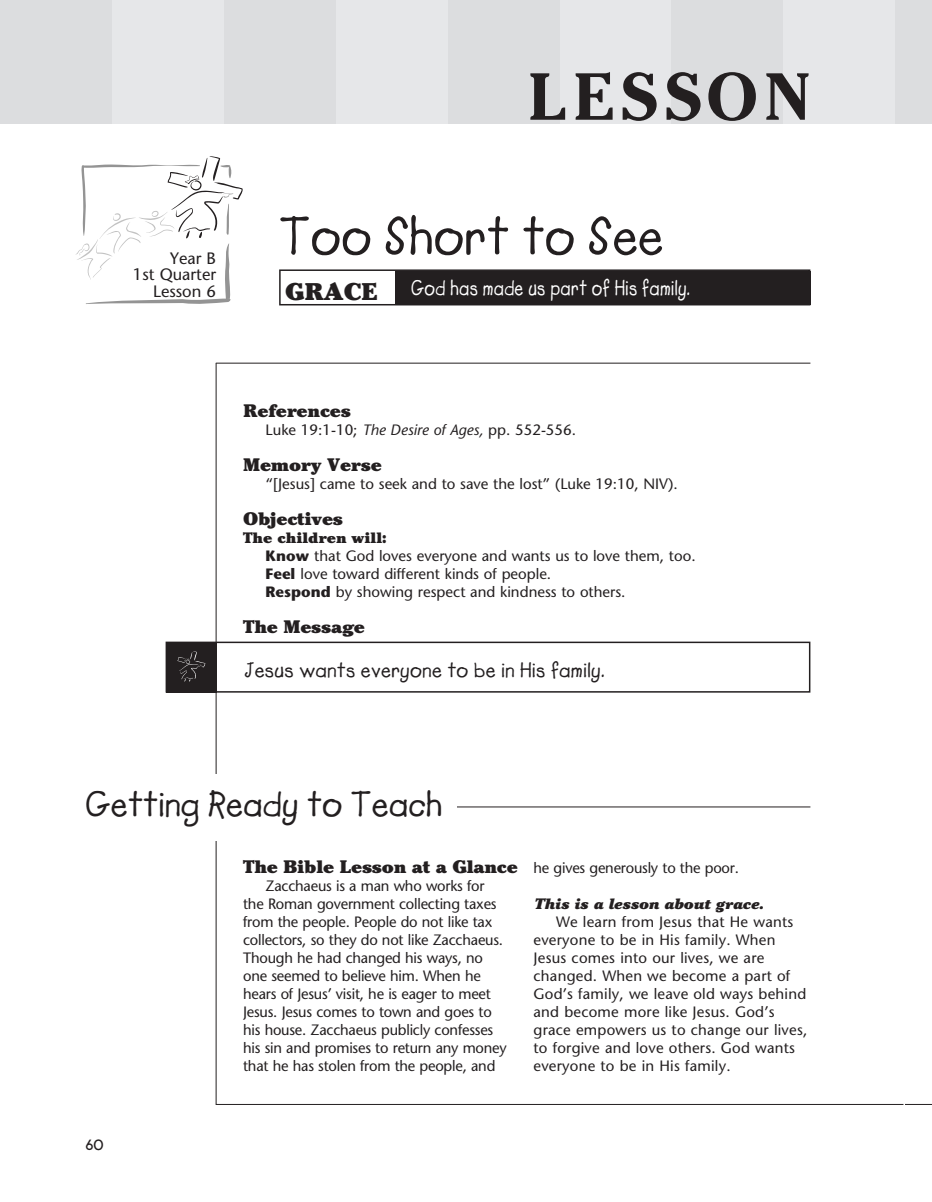
<style>
.page{position:relative;width:932px;height:1202px;background:#fff}
.page>*{position:absolute;margin:0;border:0;box-sizing:border-box;transform-origin:0 0}
.t1{font:700 66px "Cheltenham";letter-spacing:.125em;color:#231f20}
.t2{font:54px "Lemonade ICG Bold";color:#231f20}
.t3{font:36px "Lemonade ICG Bold";color:#231f20}
.t4{font:900 24px "Cheltenham";color:#231f20}
.t5{font:21.6px "Lemonade ICG Bold";letter-spacing:.015em;color:#fff;scale:.87 1}
.t6{font:21px "Lemonade ICG Bold";letter-spacing:.015em;color:#231f20}
.Activities_Subhead{font:900 18px "Cheltenham";letter-spacing:-.01em;color:#231f20}
.t7{font:16.5px "Stone Sans";color:#231f20}
.t8{font:15px/18px "Stone Sans";color:#231f20}
.Breaker{font:italic 900 15px "Cheltenham";color:#231f20}
.P_P_Breaker{font:900 15px "Cheltenham";color:#231f20}
.t9{font:700 15px "New Garden";color:#231f20}
.s1{font-style:italic}
.s2{font-weight:700}
</style>
<div class="page">
<svg style="left:905px;top:1104px;width:27px;height:1px"></svg>
<div style="left:0;top:0;width:112px;height:123px;background:#dcdddf"></div>
<div style="left:112px;top:0;width:112px;height:123px;background:#e6e7e9"></div>
<div style="left:224px;top:0;width:112px;height:123px;background:#dcdddf"></div>
<div style="left:336px;top:0;width:111px;height:123px;background:#e6e7e9"></div>
<div style="left:447px;top:0;width:112px;height:123px;background:#dcdddf"></div>
<div style="left:559px;top:0;width:112px;height:123px;background:#e6e7e9"></div>
<div style="left:671px;top:0;width:112px;height:123px;background:#dcdddf"></div>
<div style="left:783px;top:0;width:112px;height:123px;background:#e6e7e9"></div>
<div style="left:895px;top:0;width:9px;height:123px;background:#dcdddf"></div>
<div style="left:905px;top:0;width:27px;height:123px;background:#dcdddf"></div>
<hr style="left:216px;top:363px;width:594px;height:1px;background:#231f20">
<hr style="left:216px;top:363px;width:1px;height:741px;background:#231f20">
<hr style="left:216px;top:1104px;width:687px;height:1px;background:#231f20">
<div style="left:86px;top:774px;width:724px;height:66px;background:#fff"></div>
<hr style="left:457px;top:806px;width:353px;height:1px;background:#231f20">
<svg style="left:75px;top:156px;width:168px;height:148px"></svg>
<div style="left:395px;top:271px;width:415px;height:33px;background:#231f20"></div>
<div style="left:279px;top:269px;width:531px;height:36px;border:2px solid #231f20"></div>
<div style="left:166px;top:641px;width:644px;height:51px;border:2px solid #231f20"></div>
<div style="left:166px;top:643px;width:51px;height:49px;background:#231f20"></div>
<svg style="left:177px;top:651px;width:28px;height:30px"></svg>
<p class="t7" style="left:170px;top:248px;width:47px">Year B</p>
<p class="t7" style="left:133px;top:265px;width:85px">1st Quarter</p>
<p class="t7" style="left:153px;top:281px;width:64px">Lesson 6</p>
<p class="t1" style="left:528px;top:57px;width:283px">LESSON</p>
<p class="t2" style="left:279px;top:204px;width:386px">Too Short to See</p>
<p class="t4" style="left:285px;top:277px;width:94px">GRACE</p>
<p class="t5" style="left:411px;top:275px;width:322px">God has made us part of His family.</p>
<p class="Activities_Subhead" style="left:243px;top:399px;width:109px">References</p>
<p class="t8" style="left:266px;top:420px;width:312px">Luke 19:1-10; <span class="s1">The Desire of Ages,</span> pp. 552-556.</p>
<p class="Activities_Subhead" style="left:243px;top:453px;width:140px">Memory Verse</p>
<p class="t8" style="left:266px;top:474px;width:413px">“[Jesus] came to seek and to save the lost” (Luke 19:10, NIV).</p>
<p class="Activities_Subhead" style="left:243px;top:507px;width:101px">Objectives</p>
<p class="P_P_Breaker" style="left:243px;top:528px;width:145px">The children will:</p>
<p class="t8" style="left:266px;top:546px;width:431px"><span class="s2">Know</span> that God loves everyone and wants us to love them, too.</p>
<p class="t8" style="left:266px;top:564px;width:287px"><span class="s2">Feel</span> love toward different kinds of people.</p>
<p class="t8" style="left:266px;top:582px;width:361px"><span class="s2">Respond</span> by showing respect and kindness to others.</p>
<p class="Activities_Subhead" style="left:243px;top:615px;width:123px">The Message</p>
<p class="t6" style="left:244px;top:657px;width:361px">Jesus wants everyone to be in His family.</p>
<p class="t3" style="left:86px;top:783px;width:358px">Getting Ready to Teach</p>
<p class="Activities_Subhead" style="left:243px;top:856px;width:276px">The Bible Lesson at a Glance</p>
<p class="t8" style="left:243px;top:877px;width:265px;text-indent:22px">Zacchaeus is a man who works for the Roman government collecting taxes from the people. People do not like tax collectors, so they do not like Zacchaeus.<br>Though he had changed his ways, no one seemed to believe him. When he hears of Jesus’ visit, he is eager to meet Jesus. Jesus comes to town and goes to his house. Zacchaeus publicly confesses his sin and promises to return any money that he has stolen from the people, and</p>
<p class="t8" style="left:533px;top:859px;width:207px">he gives generously to the poor.</p>
<p class="Breaker" style="left:533px;top:895px;width:231px">This is a lesson about grace.</p>
<p class="t8" style="left:533px;top:913px;width:275px;text-indent:22px">We learn from Jesus that He wants everyone to be in His family. When Jesus comes into our lives, we are changed. When we become a part of God’s family, we leave old ways behind and become more like Jesus. God’s grace empowers us to change our lives, to forgive and love others. God wants everyone to be in His family.</p>
<p class="t9" style="left:86px;top:1136px;width:20px">60</p>
</div>
